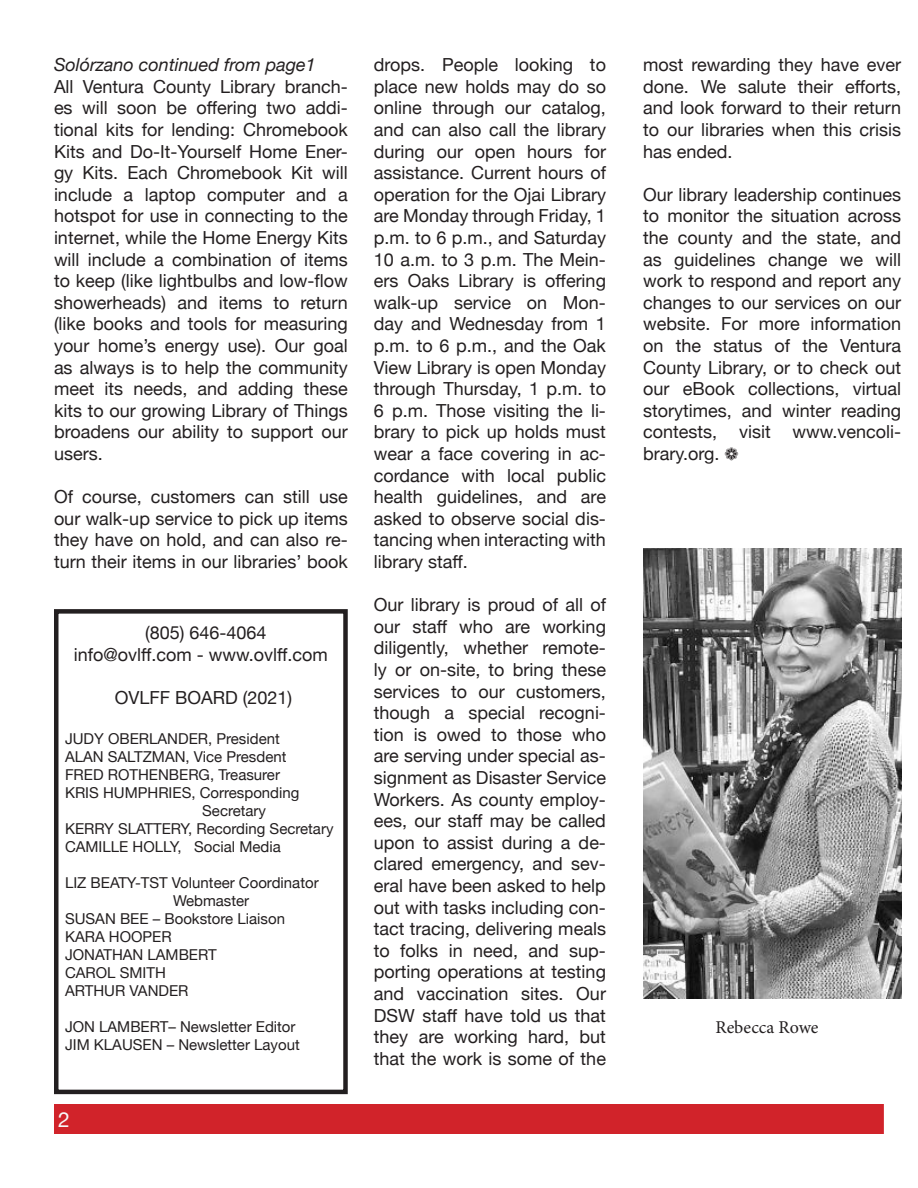
<style>
.page{position:relative;width:918px;height:1188px;background:#fff}
.page>*{position:absolute;margin:0;border:0;box-sizing:border-box;transform-origin:0 0}
.t1{font:21px "Helvetica Neue";color:#f7f7f8}
.t2{font:18px/21.6px "Helvetica Neue";color:#231f20;text-align:justify}
.t3{font:italic 18px "Helvetica Neue";color:#231f20}
.t4{font:18px "Minion Pro";letter-spacing:.005em;color:#231f20}
.t5{font:15px "Helvetica Neue";color:#231f20}
</style>
<div class="page">
<div style="left:54px;top:1104px;width:830px;height:30px;background:#d1232a"></div>
<div style="left:54px;top:609px;width:294px;height:485px;border:4px solid #231f20"></div>
<img style="left:643px;top:549px;width:258px;height:450px">
<p class="t3" style="left:54px;top:52px;width:263px">Solórzano continued from page1</p>
<p class="t2" style="left:54px;top:77px;width:295px">All Ventura County Library branch&shy;es will soon be offering two addi&shy;tional kits for lending: Chromebook Kits and Do-It-Yourself Home Ener&shy;gy Kits. Each Chromebook Kit will include a laptop computer and a hotspot for use in connecting to the internet, while the Home Energy Kits will include a combination of items to keep (like lightbulbs and low-flow showerheads) and items to return (like books and tools for measuring your home’s energy use). Our goal as always is to help the community meet its needs, and adding these kits to our growing Library of Things broadens our ability to support our users.</p>
<p class="t2" style="left:54px;top:487px;width:295px">Of course, customers can still use our walk-up service to pick up items they have on hold, and can also re&shy;turn their items in our libraries’ book</p>
<p class="t2" style="left:145px;top:623px;width:123px">(805) 646-4064</p>
<p class="t2" style="left:74px;top:645px;width:256px">info@ovlff.com - www.ovlff.com</p>
<p class="t2" style="left:115px;top:688px;width:179px">OVLFF BOARD (2021)</p>
<p class="t5" style="left:65px;top:727px;width:216px">JUDY OBERLANDER, President</p>
<p class="t5" style="left:65px;top:745px;width:223px">ALAN SALTZMAN, Vice Presdent</p>
<p class="t5" style="left:65px;top:763px;width:217px">FRED ROTHENBERG, Treasurer</p>
<p class="t5" style="left:65px;top:781px;width:236px">KRIS HUMPHRIES, Corresponding</p>
<p class="t5" style="left:202px;top:799px;width:65px">Secretary</p>
<p class="t5" style="left:65px;top:817px;width:270px">KERRY SLATTERY, Recording Secretary</p>
<p class="t5" style="left:65px;top:835px;width:217px">CAMILLE HOLLY, Social Media</p>
<p class="t5" style="left:65px;top:871px;width:255px">LIZ BEATY-TST Volunteer Coordinator</p>
<p class="t5" style="left:173px;top:889px;width:78px">Webmaster</p>
<p class="t5" style="left:65px;top:907px;width:222px">SUSAN BEE – Bookstore Liaison</p>
<p class="t5" style="left:65px;top:925px;width:108px">KARA HOOPER</p>
<p class="t5" style="left:65px;top:943px;width:153px">JONATHAN LAMBERT</p>
<p class="t5" style="left:65px;top:961px;width:102px">CAROL SMITH</p>
<p class="t5" style="left:65px;top:979px;width:125px">ARTHUR VANDER</p>
<p class="t5" style="left:65px;top:1015px;width:232px">JON LAMBERT– Newsletter Editor</p>
<p class="t5" style="left:65px;top:1033px;width:236px">JIM KLAUSEN – Newsletter Layout</p>
<p class="t1" style="left:58px;top:1104px;width:13px">2</p>
<p class="t2" style="left:374px;top:55px;width:234px">drops. People looking to place new holds may do so online through our catalog, and can also call the library during our open hours for assistance. Current hours of operation for the Ojai Library are Monday through Friday, 1 p.m. to 6 p.m., and Saturday 10 a.m. to 3 p.m. The Mein&shy;ers Oaks Library is offering walk-up service on Mon&shy;day and Wednesday from 1 p.m. to 6 p.m., and the Oak View Library is open Monday through Thursday, 1 p.m. to 6 p.m. Those visiting the li&shy;brary to pick up holds must wear a face covering in ac&shy;cordance with local public health guidelines, and are asked to observe social dis&shy;tancing when interacting with library staff.</p>
<p class="t2" style="left:374px;top:595px;width:234px">Our library is proud of all of our staff who are working diligently, whether remote&shy;ly or on-site, to bring these services to our customers, though a special recogni&shy;tion is owed to those who are serving under special as&shy;signment as Disaster Service Workers. As county employ&shy;ees, our staff may be called upon to assist during a de&shy;clared emergency, and sev&shy;eral have been asked to help out with tasks including con&shy;tact tracing, delivering meals to folks in need, and sup&shy;porting operations at testing and vaccination sites. Our DSW staff have told us that they are working hard, but that the work is some of the</p>
<p class="t2" style="left:643px;top:55px;width:260px">most rewarding they have ever done. We salute their efforts, and look forward to their return to our libraries when this crisis has ended.</p>
<p class="t2" style="left:643px;top:185px;width:260px">Our library leadership continues to monitor the situation across the county and the state, and as guidelines change we will work to respond and report any changes to our services on our website. For more information on the status of the Ventura County Library, or to check out our eBook collections, virtual storytimes, and winter reading contests, visit www.vencoli&shy;brary.org.</p>
<p class="t4" style="left:716px;top:1015px;width:105px">Rebecca Rowe</p>
</div>
